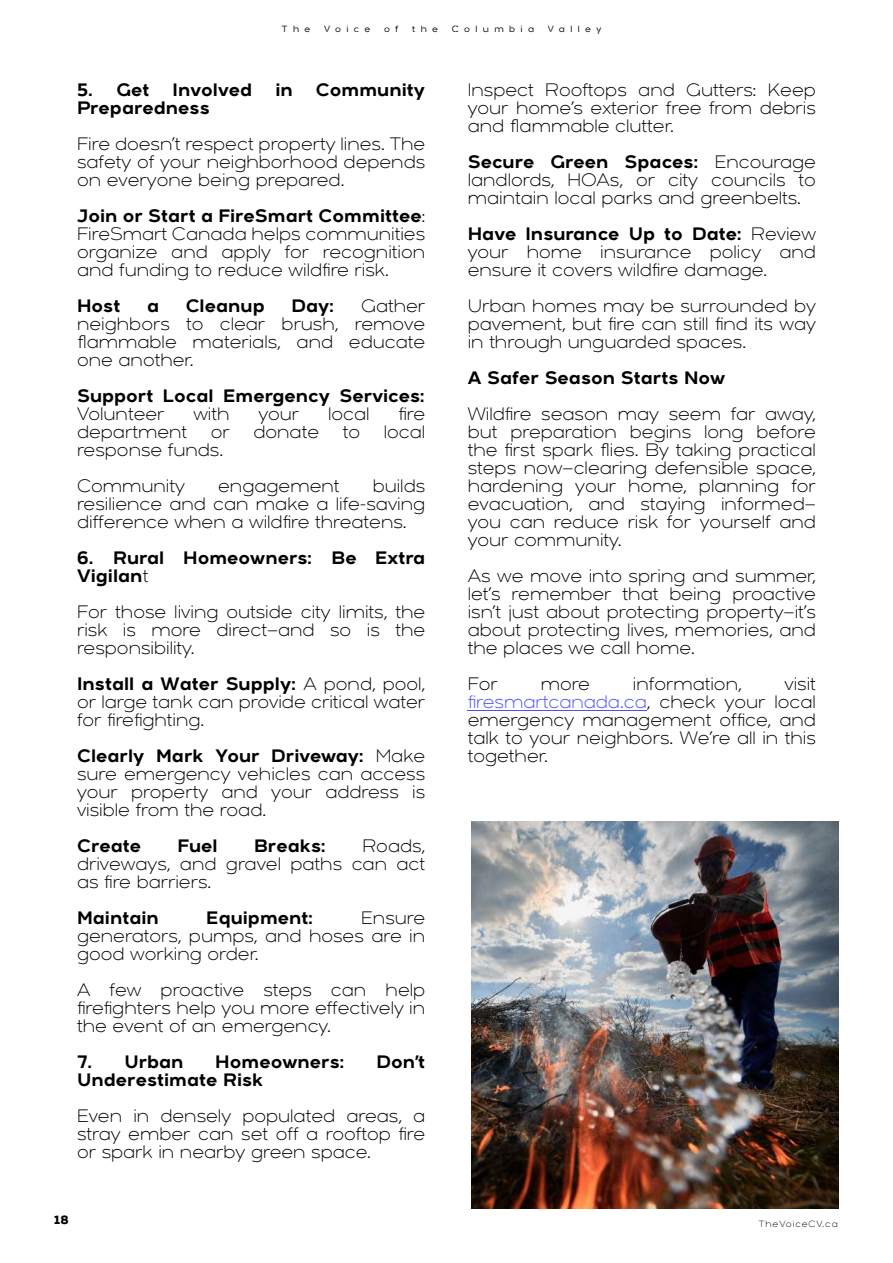
<style>
.page{position:relative;width:893px;height:1263px;background:#fff}
.page>*{position:absolute;margin:0;border:0;box-sizing:border-box;transform-origin:0 0}
.t1{font:300 18px/18px "Arkibal";color:#000;text-align:justify}
.t2{font:700 18px/18px "Arkibal";color:#000}
.t3{font:800 12px "Arkibal";color:#000}
.t4{font:500 9px "Arkibal Medium Stencil";letter-spacing:.6em;color:#000}
.t5{font:300 9px "Arkibal";letter-spacing:.1em;color:#000}
.s1{font-weight:700}
.s2{font-weight:300}
.s3{color:#4d4dff}
</style>
<div class="page">
<hr style="left:468px;top:710px;width:179px;height:1px;background:#4d4dff">
<img style="left:471px;top:822px;width:368px;height:387px">
<p class="t4" style="left:282px;top:25px;width:30px">The</p>
<p class="t4" style="left:324px;top:25px;width:48px">Voice</p>
<p class="t4" style="left:384px;top:25px;width:16px">o f</p>
<p class="t4" style="left:412px;top:25px;width:27px">the</p>
<p class="t4" style="left:452px;top:25px;width:84px">Columbia</p>
<p class="t4" style="left:548px;top:25px;width:55px">Valley</p>
<p class="t2" style="left:77px;top:83px;width:74px">5. Get</p>
<p class="t2" style="left:173px;top:83px;width:81px">Involved</p>
<p class="t2" style="left:275px;top:83px;width:19px">in</p>
<p class="t2" style="left:316px;top:83px;width:111px">Community</p>
<p class="t2" style="left:77px;top:101px;width:134px">Preparedness</p>
<p class="t1" style="left:77px;top:137px;width:350px">Fire doesn’t respect property lines. The safety of your neighborhood depends on everyone being prepared.</p>
<p class="t1" style="left:77px;top:209px;width:350px"><span class="s1">Join or Start a FireSmart Committee</span>:<br>FireSmart Canada helps communities organize and apply for recognition and funding to reduce wildfire risk.</p>
<p class="t2" style="left:77px;top:299px;width:45px">Host</p>
<p class="t2" style="left:147px;top:299px;width:14px">a</p>
<p class="t2" style="left:186px;top:299px;width:81px">Cleanup</p>
<p class="t2" style="left:291px;top:299px;width:45px">Day:</p>
<p class="t1" style="left:77px;top:299px;width:350px;text-indent:284px">Gather neighbors to clear brush, remove flammable materials, and educate one another.</p>
<p class="t2" style="left:77px;top:389px;width:350px">Support Local Emergency Services:</p>
<p class="t1" style="left:77px;top:407px;width:89px">Volunteer</p>
<p class="t1" style="left:193px;top:407px;width:38px">with</p>
<p class="t1" style="left:258px;top:407px;width:42px">your</p>
<p class="t1" style="left:328px;top:407px;width:43px">local</p>
<p class="t1" style="left:398px;top:407px;width:28px">fire</p>
<p class="t1" style="left:77px;top:425px;width:112px">department</p>
<p class="t1" style="left:211px;top:425px;width:21px">or</p>
<p class="t1" style="left:253px;top:425px;width:67px">donate</p>
<p class="t1" style="left:343px;top:425px;width:19px">to</p>
<p class="t1" style="left:384px;top:425px;width:43px">local</p>
<p class="t1" style="left:77px;top:434px;width:148px;line-height:36px">response funds.<br>Community</p>
<p class="t1" style="left:77px;top:479px;width:350px;text-indent:296px">builds resilience and can make a life-saving difference when a wildfire threatens.</p>
<p class="t2" style="left:77px;top:551px;width:350px">6. Rural Homeowners: Be Extra<br>Vigilan<span class="s2">t</span></p>
<p class="t1" style="left:77px;top:605px;width:350px">For those living outside city limits, the risk is more direct—and so is the responsibility.</p>
<p class="t1" style="left:77px;top:677px;width:350px"><span class="s1">Install a Water Supply:</span> A pond, pool, or large tank can provide critical water for firefighting.</p>
<p class="t1" style="left:77px;top:749px;width:350px"><span class="s1">Clearly Mark Your Driveway:</span> Make sure emergency vehicles can access your property and your address is visible from the road.</p>
<p class="t2" style="left:77px;top:839px;width:66px">Create</p>
<p class="t2" style="left:177px;top:839px;width:42px">Fuel</p>
<p class="t2" style="left:254px;top:839px;width:74px">Breaks:</p>
<p class="t1" style="left:218px;top:479px;width:123px">engagement</p>
<p class="t1" style="left:77px;top:839px;width:350px;text-indent:286px">Roads, driveways, and gravel paths can act as fire barriers.</p>
<p class="t2" style="left:77px;top:911px;width:83px">Maintain</p>
<p class="t2" style="left:207px;top:911px;width:109px">Equipment:</p>
<p class="t1" style="left:77px;top:911px;width:350px;text-indent:284px">Ensure generators, pumps, and hoses are in good working order.</p>
<p class="t1" style="left:77px;top:983px;width:350px">A few proactive steps can help firefighters help you more effectively in the event of an emergency.</p>
<p class="t2" style="left:77px;top:1055px;width:108px">7. Urban</p>
<p class="t2" style="left:215px;top:1055px;width:131px">Homeowners:</p>
<p class="t2" style="left:376px;top:1055px;width:50px">Don’t</p>
<p class="t2" style="left:77px;top:1073px;width:188px">Underestimate Risk</p>
<p class="t1" style="left:77px;top:1109px;width:350px">Even in densely populated areas, a stray ember can set off a rooftop fire or spark in nearby green space.</p>
<p class="t1" style="left:468px;top:83px;width:350px">Inspect Rooftops and Gutters: Keep your home’s exterior free from debris and flammable clutter.</p>
<p class="t1" style="left:468px;top:155px;width:350px"><span class="s1">Secure Green Spaces:</span> Encourage landlords, HOAs, or city councils to maintain local parks and greenbelts.</p>
<p class="t1" style="left:468px;top:227px;width:350px"><span class="s1">Have Insurance Up to Date:</span> Review your home insurance policy and ensure it covers wildfire damage.</p>
<p class="t1" style="left:468px;top:299px;width:350px">Urban homes may be surrounded by pavement, but fire can still find its way in through unguarded spaces.</p>
<p class="t2" style="left:468px;top:371px;width:259px">A Safer Season Starts Now</p>
<p class="t1" style="left:468px;top:407px;width:350px">Wildfire season may seem far away, but preparation begins long before the first spark flies. By taking practical steps now—clearing defensible space, hardening your home, planning for evacuation, and staying informed— you can reduce risk for yourself and your community.</p>
<p class="t1" style="left:468px;top:569px;width:350px">As we move into spring and summer, let’s remember that being proactive isn’t just about protecting property—it’s about protecting lives, memories, and the places we call home.</p>
<p class="t1" style="left:468px;top:677px;width:32px">For</p>
<p class="t1" style="left:541px;top:677px;width:51px">more</p>
<p class="t1" style="left:633px;top:677px;width:110px">information,</p>
<p class="t1" style="left:468px;top:677px;width:350px;text-indent:317px">visit <span class="s3">firesmartcanada.ca</span>, check your local emergency management office, and talk to your neighbors. We’re all in this together.</p>
<p class="t3" style="left:54px;top:1215px;width:16px">18</p>
<p class="t5" style="left:759px;top:1220px;width:80px">TheVoiceCV.ca</p>
</div>
